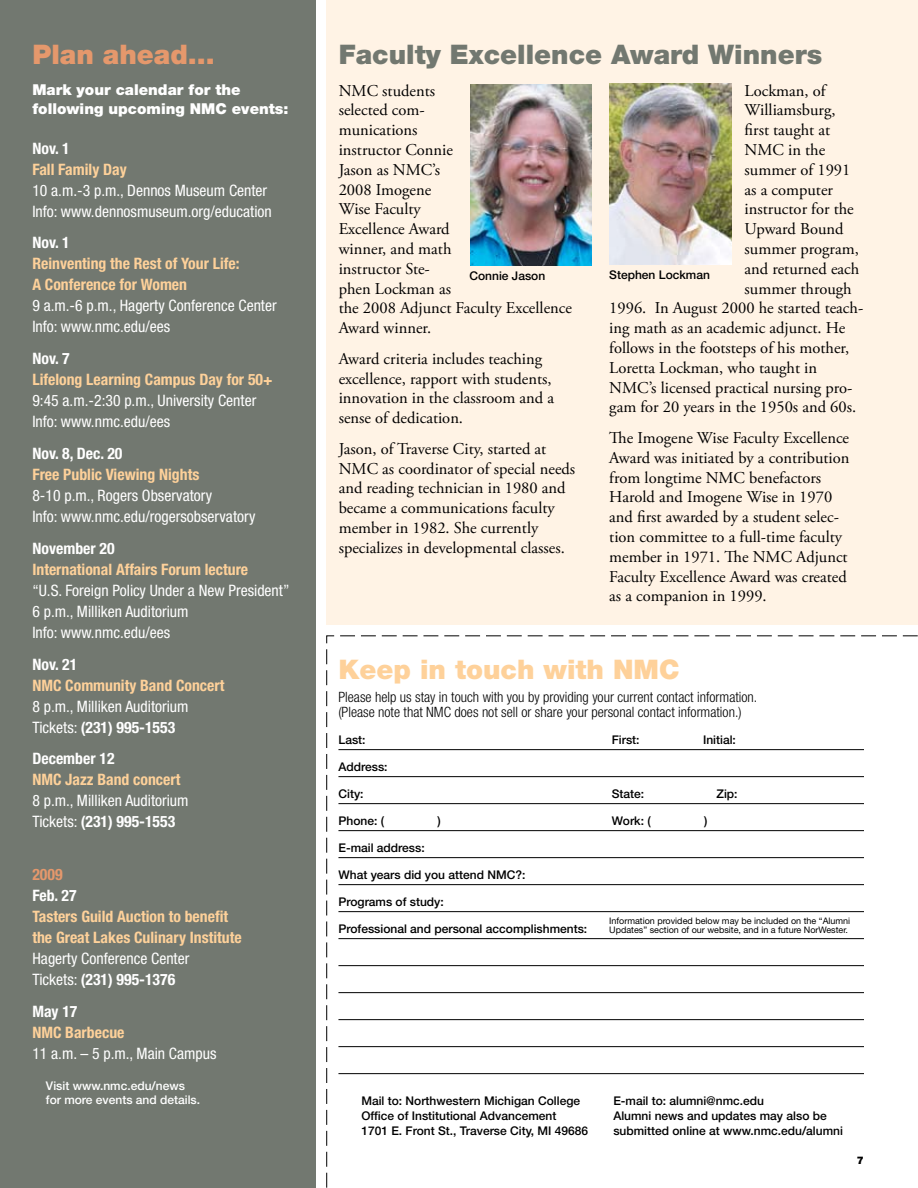
<style>
.page{position:relative;width:918px;height:1188px;background:#fff}
.page>*{position:absolute;margin:0;border:0;box-sizing:border-box;transform-origin:0 0}
.t1{font:900 27px "Helvetica Neue";color:#727870}
.t2{font:900 27px "Helvetica Neue";color:#fed19a}
.t3{font:900 27px "Helvetica Neue";color:#e5986c}
.t4{font:16.5px/19.8px "Adobe Garamond Pro";color:#000}
.t5{font:condensed 15.75px/21px "Helvetica Neue";color:#fff}
.t6{font:700 condensed 15.75px/21px "Helvetica Neue";color:#fed19a}
.t7{font:700 condensed 15.75px "Helvetica Neue";color:#fff}
.t8{font:700 condensed 15.75px "Helvetica Neue";color:#e5986c}
.t9{font:900 15px/18.8px "Helvetica Neue";color:#fff}
.t10{font:300 condensed 14.25px/15.8px "Helvetica Neue";color:#000}
.t11{font:500 12px "Helvetica Neue";color:#000}
.t12{font:500 12px/14.4px "Helvetica Neue";color:#fff}
.t13{font:900 10.5px "Helvetica Neue";color:#000}
.t14{font:9px/9px "Helvetica Neue";color:#000}
.s1{font-weight:700}
</style>
<div class="page">
<div style="left:326px;top:0;width:592px;height:625px;background:#fff3e5"></div>
<div style="left:0;top:0;width:316px;height:1188px;background:#727870"></div>
<img style="left:470px;top:84px;width:121px;height:181px">
<img style="left:610px;top:83px;width:121px;height:182px">
<svg style="left:326px;top:635px;width:592px;height:553px"></svg>
<hr style="left:338px;top:749px;width:526px;height:1px;background:#000">
<hr style="left:338px;top:776px;width:526px;height:1px;background:#000">
<hr style="left:338px;top:803px;width:526px;height:1px;background:#000">
<hr style="left:338px;top:830px;width:526px;height:1px;background:#000">
<hr style="left:338px;top:857px;width:526px;height:1px;background:#000">
<hr style="left:338px;top:884px;width:526px;height:1px;background:#000">
<hr style="left:338px;top:911px;width:526px;height:1px;background:#000">
<hr style="left:338px;top:938px;width:526px;height:1px;background:#000">
<hr style="left:338px;top:965px;width:526px;height:1px;background:#000">
<hr style="left:338px;top:992px;width:526px;height:1px;background:#000">
<hr style="left:338px;top:1019px;width:526px;height:1px;background:#000">
<hr style="left:338px;top:1046px;width:526px;height:1px;background:#000">
<hr style="left:338px;top:1073px;width:526px;height:1px;background:#000">
<h1 class="t3" style="left:32px;top:38px;width:184px">Plan ahead…</h1>
<p class="t9" style="left:32px;top:80px;width:258px">Mark your calendar for the following upcoming NMC events:</p>
<p class="t7" style="left:32px;top:139px;width:39px">Nov. 1</p>
<p class="t6" style="left:32px;top:158px;width:96px">Fall Family Day</p>
<p class="t5" style="left:32px;top:179px;width:241px">10 a.m.-3 p.m., Dennos Museum Center<br>Info: www.dennosmuseum.org/education</p>
<p class="t7" style="left:32px;top:233px;width:39px">Nov. 1</p>
<p class="t6" style="left:32px;top:253px;width:209px">Reinventing the Rest of Your Life:<br>A Conference for Women</p>
<p class="t5" style="left:32px;top:295px;width:246px">9 a.m.-6 p.m., Hagerty Conference Center<br>Info: www.nmc.edu/ees</p>
<p class="t7" style="left:32px;top:349px;width:39px">Nov. 7</p>
<p class="t6" style="left:32px;top:369px;width:242px">Lifelong Learning Campus Day for 50+</p>
<p class="t5" style="left:32px;top:390px;width:225px">9:45 a.m.-2:30 p.m., University Center<br>Info: www.nmc.edu/ees</p>
<p class="t7" style="left:32px;top:444px;width:92px">Nov. 8, Dec. 20</p>
<p class="t6" style="left:32px;top:464px;width:168px">Free Public Viewing Nights</p>
<p class="t5" style="left:32px;top:485px;width:225px">8-10 p.m., Rogers Observatory<br>Info: www.nmc.edu/rogersobservatory</p>
<p class="t7" style="left:32px;top:539px;width:84px">November 20</p>
<p class="t6" style="left:32px;top:558px;width:217px">International Affairs Forum lecture</p>
<p class="t5" style="left:32px;top:580px;width:259px">“U.S. Foreign Policy Under a New President”<br>6 p.m., Milliken Auditorium<br>Info: www.nmc.edu/ees</p>
<p class="t7" style="left:32px;top:654px;width:46px">Nov. 21</p>
<p class="t6" style="left:32px;top:674px;width:194px">NMC Community Band Concert</p>
<p class="t5" style="left:32px;top:695px;width:158px">8 p.m., Milliken Auditorium<br>Tickets: <span class="s1">(231) 995-1553</span></p>
<p class="t7" style="left:32px;top:749px;width:84px">December 12</p>
<p class="t6" style="left:32px;top:769px;width:150px">NMC Jazz Band concert</p>
<p class="t5" style="left:32px;top:790px;width:158px">8 p.m., Milliken Auditorium<br>Tickets: <span class="s1">(231) 995-1553</span></p>
<p class="t8" style="left:32px;top:865px;width:32px">2009</p>
<p class="t7" style="left:32px;top:886px;width:46px">Feb. 27</p>
<p class="t6" style="left:32px;top:906px;width:211px">Tasters Guild Auction to benefit the Great Lakes Culinary Institute</p>
<p class="t5" style="left:32px;top:948px;width:158px">Hagerty Conference Center<br>Tickets: <span class="s1">(231) 995-1376</span></p>
<p class="t7" style="left:32px;top:1002px;width:47px">May 17</p>
<p class="t6" style="left:32px;top:1022px;width:94px">NMC Barbecue</p>
<p class="t5" style="left:32px;top:1043px;width:186px">11 a.m. – 5 p.m., Main Campus</p>
<p class="t12" style="left:46px;top:1078px;width:156px">Visit www.nmc.edu/news for more events and details.</p>
<h1 class="t1" style="left:339px;top:38px;width:485px">Faculty Excellence Award Winners</h1>
<p class="t4" style="left:339px;top:81px;width:235px">NMC students<br>selected com-<br>munications<br>instructor Connie<br>Jason as NMC’s<br>2008 Imogene<br>Wise Faculty<br>Excellence Award<br>winner, and math<br>instructor Ste-<br>phen Lockman as<br>the 2008 Adjunct Faculty Excellence<br>Award winner.</p>
<p class="t4" style="left:339px;top:349px;width:217px">Award criteria includes teaching excellence, rapport with students, innovation in the classroom and a sense of dedication.</p>
<p class="t4" style="left:339px;top:439px;width:238px">Jason, of Traverse City, started at NMC as coordinator of special needs and reading technician in 1980 and became a communications faculty member in 1982. She currently specializes in developmental classes.</p>
<p class="t4" style="left:745px;top:81px;width:83px">Lockman, of</p>
<p class="t4" style="left:745px;top:101px;width:92px">Williamsburg,</p>
<p class="t4" style="left:745px;top:121px;width:87px">first taught at</p>
<p class="t4" style="left:745px;top:140px;width:82px">NMC in the</p>
<p class="t4" style="left:745px;top:160px;width:107px">summer of 1991</p>
<p class="t4" style="left:745px;top:180px;width:90px">as a computer</p>
<p class="t4" style="left:745px;top:200px;width:111px">instructor for the</p>
<p class="t4" style="left:745px;top:220px;width:100px">Upward Bound</p>
<p class="t4" style="left:745px;top:239px;width:116px">summer program,</p>
<p class="t4" style="left:745px;top:259px;width:116px">and returned each</p>
<p class="t4" style="left:745px;top:279px;width:109px">summer through</p>
<p class="t4" style="left:609px;top:299px;width:256px">1996. In August 2000 he started teach-</p>
<p class="t4" style="left:609px;top:319px;width:237px">ing math as an academic adjunct. He</p>
<p class="t4" style="left:609px;top:338px;width:241px">follows in the footsteps of his mother,</p>
<p class="t4" style="left:609px;top:358px;width:209px">Loretta Lockman, who taught in</p>
<p class="t4" style="left:609px;top:378px;width:245px">NMC’s licensed practical nursing pro-</p>
<p class="t4" style="left:609px;top:398px;width:248px">gam for 20 years in the 1950s and 60s.</p>
<p class="t4" style="left:609px;top:428px;width:242px">The Imogene Wise Faculty Excellence Award was initiated by a contribution from longtime NMC benefactors Harold and Imogene Wise in 1970 and first awarded by a student selec&shy;tion committee to a full-time faculty member in 1971. The NMC Adjunct Faculty Excellence Award was created as a companion in 1999.</p>
<p class="t11" style="left:469px;top:269px;width:77px">Connie Jason</p>
<p class="t11" style="left:609px;top:268px;width:102px">Stephen Lockman</p>
<h1 class="t2" style="left:338px;top:653px;width:343px">Keep in touch with NMC</h1>
<p class="t10" style="left:338px;top:689px;width:420px">Please help us stay in touch with you by providing your current contact information. (Please note that NMC does not sell or share your personal contact information.)</p>
<p class="t11" style="left:338px;top:732px;width:29px">Last:</p>
<p class="t11" style="left:612px;top:732px;width:29px">First:</p>
<p class="t11" style="left:703px;top:732px;width:34px">Initial:</p>
<p class="t11" style="left:338px;top:759px;width:51px">Address:</p>
<p class="t11" style="left:338px;top:786px;width:27px">City:</p>
<p class="t11" style="left:612px;top:786px;width:34px">State:</p>
<p class="t11" style="left:716px;top:786px;width:23px">Zip:</p>
<p class="t11" style="left:338px;top:813px;width:47px">Phone: (</p>
<p class="t11" style="left:437px;top:813px;width:5px">)</p>
<p class="t11" style="left:612px;top:813px;width:40px">Work: (</p>
<p class="t11" style="left:704px;top:813px;width:5px">)</p>
<p class="t11" style="left:338px;top:840px;width:88px">E-mail address:</p>
<p class="t11" style="left:338px;top:867px;width:188px">What years did you attend NMC?:</p>
<p class="t11" style="left:338px;top:894px;width:107px">Programs of study:</p>
<p class="t11" style="left:338px;top:921px;width:250px">Professional and personal accomplishments:</p>
<p class="t14" style="left:609px;top:916px;width:242px">Information provided below may be included on the “Alumni<br>Updates” section of our website, and in a future NorWester.</p>
<p class="t11" style="left:361px;top:1093px;width:220px">Mail to: Northwestern Michigan College</p>
<p class="t11" style="left:613px;top:1093px;width:152px">E-mail to: alumni@nmc.edu</p>
<p class="t11" style="left:361px;top:1108px;width:196px">Office of Institutional Advancement</p>
<p class="t11" style="left:613px;top:1108px;width:215px">Alumni news and updates may also be</p>
<p class="t11" style="left:361px;top:1123px;width:228px">1701 E. Front St., Traverse City, MI 49686</p>
<p class="t11" style="left:613px;top:1123px;width:231px">submitted online at www.nmc.edu/alumni</p>
<p class="t13" style="left:857px;top:1154px;width:9px">7</p>
</div>
